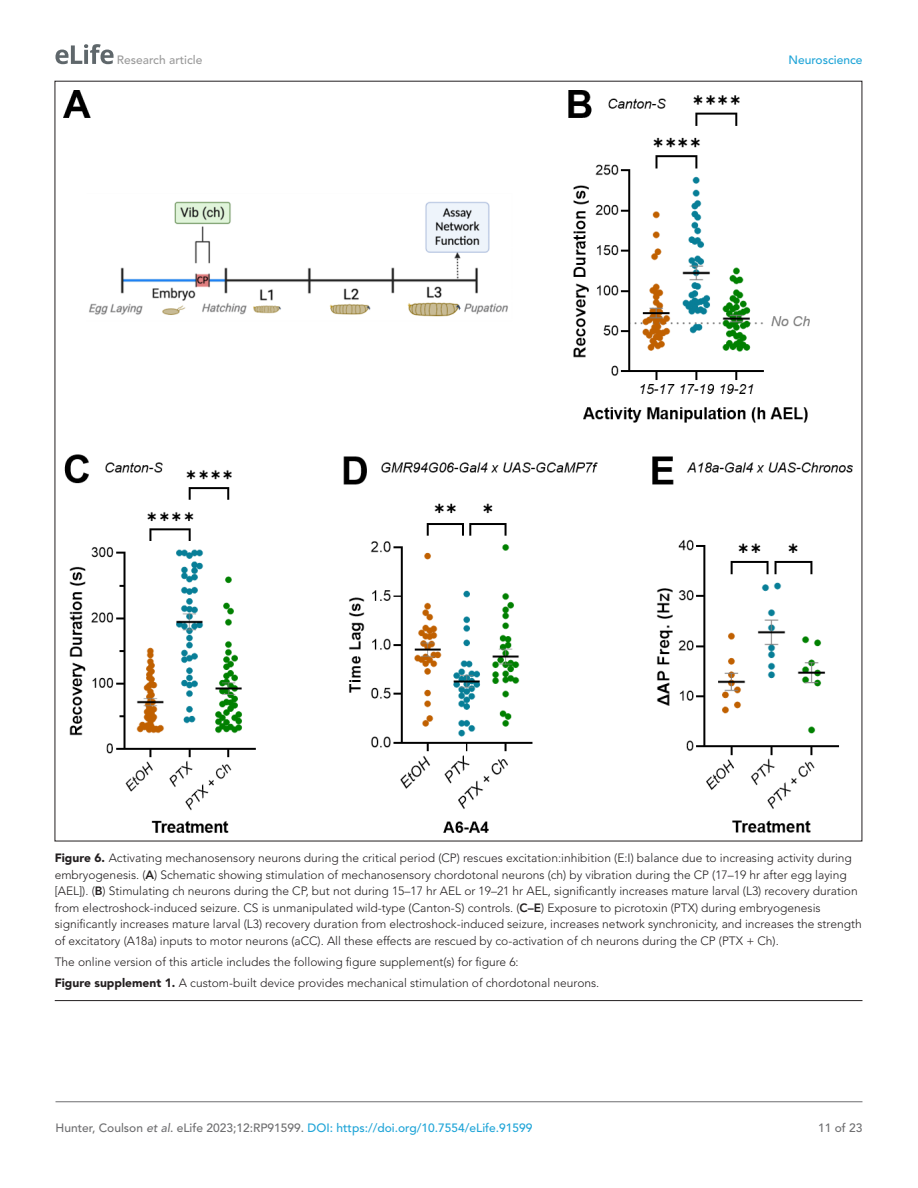
<style>
.page{position:relative;width:918px;height:1188px;background:#fff}
.page>*{position:absolute;margin:0;border:0;box-sizing:border-box;transform-origin:0 0}
.t1{font:300 12px/16.5px "Avenir LT Std";color:#231f20}
.t2{font:500 12px "Avenir LT Std";color:#1ea4d7}
.t3{font:500 12px "Avenir LT Std";color:#9a9a9a}
.t4{font:500 12px "Avenir LT Std";color:#6e6e70}
.s1{font-weight:900}
.s2{font-weight:800}
.s3{color:#6e6e70}
.s4{font-style:italic;color:#6e6e70}
</style>
<div class="page">
<svg style="left:55px;top:44px;width:59px;height:20px"></svg>
<hr style="left:56px;top:1101px;width:806px;height:1px;background:#6e6e70">
<hr style="left:55px;top:1000px;width:807px;height:1px;background:#231f20">
<img style="left:64px;top:90px;width:789px;height:742px">
<p class="t3" style="left:117px;top:53px;width:87px">Research article</p>
<p class="t2" style="left:788px;top:53px;width:76px">Neuroscience</p>
<p class="t1" style="left:55px;top:850px;width:809px"><span class="s1">Figure 6.</span> Activating mechanosensory neurons during the critical period (CP) rescues excitation:inhibition (E:I) balance due to increasing activity during embryogenesis. (<span class="s2">A</span>) Schematic showing stimulation of mechanosensory chordotonal neurons (ch) by vibration during the CP (17–19 hr after egg laying [AEL]). (<span class="s2">B</span>) Stimulating ch neurons during the CP, but not during 15–17 hr AEL or 19–21 hr AEL, significantly increases mature larval (L3) recovery duration from electroshock-induced seizure. CS is unmanipulated wild-type (Canton-S) controls. (<span class="s2">C–E</span>) Exposure to picrotoxin (PTX) during embryogenesis significantly increases mature larval (L3) recovery duration from electroshock-induced seizure, increases network synchronicity, and increases the strength of excitatory (A18a) inputs to motor neurons (aCC). All these effects are rescued by co-activation of ch neurons during the CP (PTX + Ch).</p>
<p class="t1" style="left:55px;top:951px;width:546px;line-height:21px">The online version of this article includes the following figure supplement(s) for figure 6:<br><span class="s1">Figure supplement 1.</span> A custom-built device provides mechanical stimulation of chordotonal neurons.</p>
<p class="t2" style="left:56px;top:1121px;width:479px"><span class="s3">Hunter, Coulson</span> <span class="s4">et al</span><span class="s3">. eLife 2023;12:RP91599.</span> DOI: https://doi.org/10.7554/eLife.91599</p>
<p class="t4" style="left:818px;top:1121px;width:46px">11 of 23</p>
</div>
